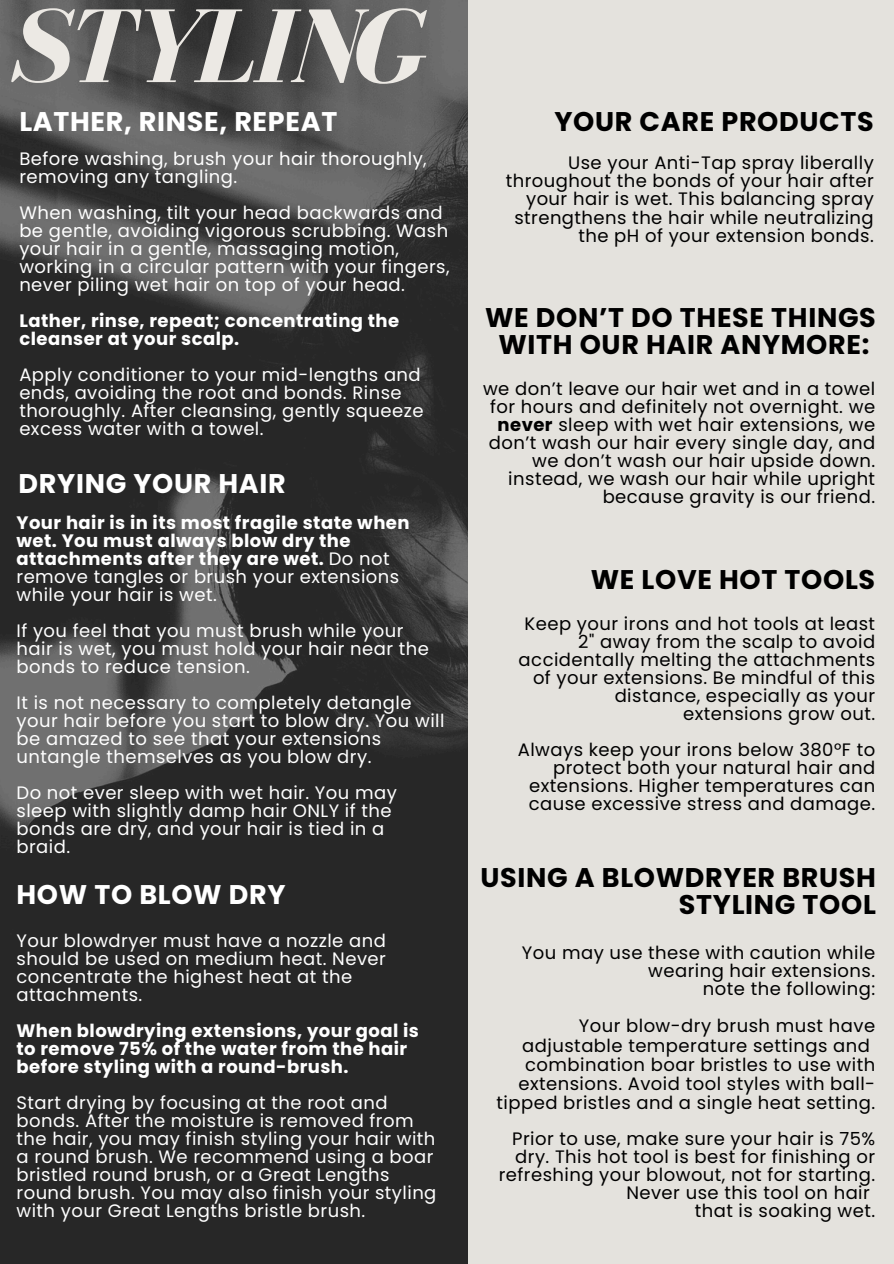
<style>
.page{position:relative;width:894px;height:1264px;background:#fff}
.page>*{position:absolute;margin:0;border:0;box-sizing:border-box;transform-origin:0 0}
.t1{font:italic 700 108px "Bodoni FLF";letter-spacing:-.04em;color:#ece9e4}
.t2{font:700 27px/27px "Poppins";letter-spacing:.025em;color:#000;text-align:right}
.t3{font:700 27px "Poppins";letter-spacing:.025em;color:#fff}
.t4{font:18px/18px "Poppins";letter-spacing:.025em;color:#fff}
.t5{font:18px/18px "Poppins";letter-spacing:.025em;color:#000;text-align:right}
.t6{font:700 18px/18px "Poppins";letter-spacing:.025em;color:#fff}
.s1{font-weight:400}
.s2{font-weight:700}
</style>
<div class="page">
<img style="left:0;top:0;width:467px;height:1263px">
<div style="left:467px;top:0;width:426px;height:1263px;background:#e4e2dd"></div>
<h1 class="t1" style="left:9px;top:-11px;width:415px">STYLING</h1>
<p class="t3" style="left:19px;top:102px;width:319px">LATHER, RINSE, REPEAT</p>
<h3 class="t4" style="left:19px;top:149px;width:409px">Before washing, brush your hair thoroughly, removing any tangling.</h3>
<p class="t4" style="left:19px;top:203px;width:431px">When washing, tilt your head backwards and be gentle, avoiding vigorous scrubbing. Wash your hair in a gentle, massaging motion, working in a circular pattern with your fingers, never piling wet hair on top of your head.</p>
<h2 class="t6" style="left:19px;top:311px;width:381px">Lather, rinse, repeat; concentrating the cleanser at your scalp.</h2>
<p class="t4" style="left:19px;top:365px;width:405px">Apply conditioner to your mid-lengths and ends, avoiding the root and bonds. Rinse thoroughly. After cleansing, gently squeeze excess water with a towel.</p>
<p class="t3" style="left:19px;top:465px;width:268px">DRYING YOUR HAIR</p>
<p class="t6" style="left:17px;top:513px;width:394px">Your hair is in its most fragile state when wet. You must always blow dry the attachments after they are wet. <span class="s1">Do not remove tangles or brush your extensions while your hair is wet.</span></p>
<p class="t4" style="left:17px;top:621px;width:414px">If you feel that you must brush while your hair is wet, you must hold your hair near the bonds to reduce tension.</p>
<p class="t4" style="left:17px;top:693px;width:429px">It is not necessary to completely detangle your hair before you start to blow dry. You will be amazed to see that your extensions untangle themselves as you blow dry.</p>
<h2 class="t4" style="left:17px;top:783px;width:382px">Do not ever sleep with wet hair. You may sleep with slightly damp hair ONLY if the bonds are dry, and your hair is tied in a braid.</h2>
<h2 class="t3" style="left:17px;top:875px;width:270px">HOW TO BLOW DRY</h2>
<p class="t4" style="left:17px;top:931px;width:371px">Your blowdryer must have a nozzle and should be used on medium heat. Never concentrate the highest heat at the attachments.</p>
<h3 class="t6" style="left:17px;top:1021px;width:404px">When blowdrying extensions, your goal is to remove 75% of the water from the hair before styling with a round-brush.</h3>
<p class="t4" style="left:17px;top:1093px;width:421px">Start drying by focusing at the root and bonds. After the moisture is removed from the hair, you may finish styling your hair with a round brush. We recommend using a boar bristled round brush, or a Great Lengths round brush. You may also finish your styling with your Great Lengths bristle brush.</p>
<p class="t2" style="left:554px;top:108px;width:321px">YOUR CARE PRODUCTS</p>
<p class="t5" style="left:505px;top:154px;width:369px">Use your Anti-Tap spray liberally throughout the bonds of your hair after your hair is wet. This balancing spray strengthens the hair while neutralizing the pH of your extension bonds.</p>
<p class="t2" style="left:485px;top:304px;width:392px;text-align:center">WE DON’T DO THESE THINGS<br>WITH OUR HAIR ANYMORE:</p>
<h2 class="t5" style="left:483px;top:379px;width:393px">we don’t leave our hair wet and in a towel for hours and definitely not overnight. we <span class="s2">never</span> sleep with wet hair extensions, we don’t wash our hair every single day, and we don’t wash our hair upside down. instead, we wash our hair while upright because gravity is our friend.</h2>
<p class="t2" style="left:590px;top:566px;width:286px">WE LOVE HOT TOOLS</p>
<p class="t5" style="left:518px;top:614px;width:358px">Keep your irons and hot tools at least 2" away from the scalp to avoid accidentally melting the attachments of your extensions. Be mindful of this distance, especially as your</p>
<h2 class="t5" style="left:683px;top:704px;width:193px">extensions grow out.</h2>
<p class="t5" style="left:517px;top:740px;width:359px">Always keep your irons below 380°F to protect both your natural hair and extensions. Higher temperatures can cause excessive stress and damage.</p>
<p class="t2" style="left:480px;top:863px;width:397px">USING A BLOWDRYER BRUSH<br>STYLING TOOL</p>
<p class="t5" style="left:521px;top:944px;width:355px">You may use these with caution while wearing hair extensions.</p>
<p class="t5" style="left:702px;top:980px;width:174px">note the following:</p>
<h2 class="t5" style="left:496px;top:1016px;width:380px;line-height:19.2px">Your blow-dry brush must have adjustable temperature settings and combination boar bristles to use with extensions. Avoid tool styles with ball&shy;tipped bristles and a single heat setting.</h2>
<h2 class="t5" style="left:498px;top:1129px;width:378px">Prior to use, make sure your hair is 75% dry. This hot tool is best for finishing or refreshing your blowout, not for starting.<br>Never use this tool on hair</h2>
<p class="t5" style="left:694px;top:1201px;width:182px">that is soaking wet.</p>
</div>
